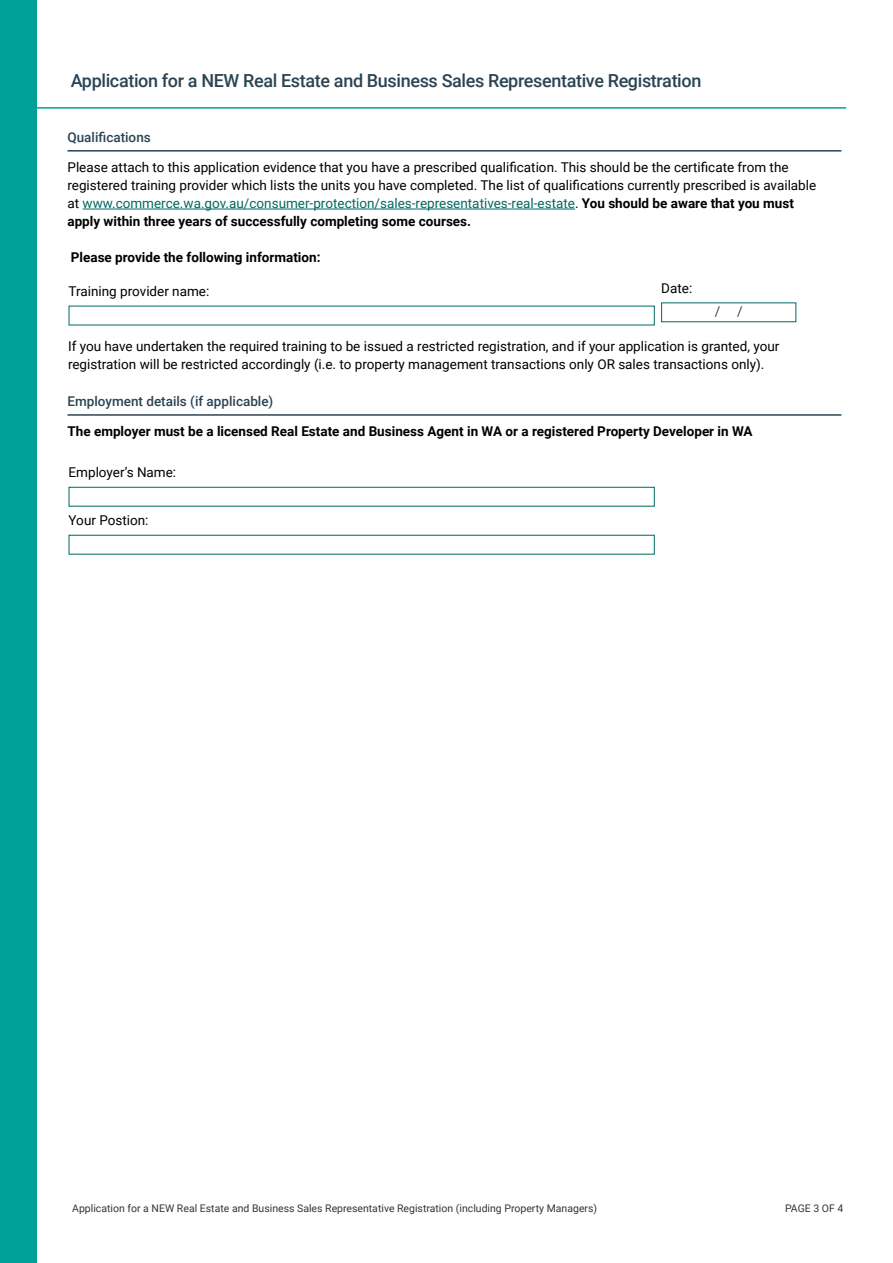
<style>
.page{position:relative;width:893px;height:1263px;background:#fff}
.page>*{position:absolute;margin:0;border:0;box-sizing:border-box;transform-origin:0 0}
.t1{font:500 18px "Roboto";letter-spacing:-.02em;color:#2b4454}
.t2{font:13.5px/18px "Roboto";color:#000}
.t3{font:700 13.5px "Roboto";color:#000}
.t4{font:500 13.5px "Roboto";color:#2b4454}
.t5{font:13.5px "Roboto";color:#2b4454}
.t6{font:10.5px "Roboto";color:#000}
.s1{color:#006963}
.s2{font-weight:700}
</style>
<div class="page">
<div style="left:1px;top:0;width:36px;height:1263px;background:#00a096"></div>
<hr style="left:26px;top:107px;width:820px;height:2px;background:#00a096">
<hr style="left:67px;top:150px;width:774px;height:2px;background:#2b4454">
<hr style="left:83px;top:209px;width:492px;height:1px;background:#006963">
<hr style="left:67px;top:414px;width:774px;height:2px;background:#2b4454">
<div style="left:69px;top:487px;width:586px;height:19px;border:1px solid #006963"></div>
<h1 class="t1" style="left:71px;top:68px;width:632px">Application for a NEW Real Estate and Business Sales Representative Registration</h1>
<p class="t4" style="left:67px;top:128px;width:85px">Qualifications</p>
<p class="t2" style="left:67px;top:158px;width:750px">Please attach to this application evidence that you have a prescribed qualification. This should be the certificate from the registered training provider which lists the units you have completed. The list of qualifications currently prescribed is available at <span class="s1">www.commerce.wa.gov.au/consumer-protection/sales-representatives-real-estate</span>. <span class="s2">You should be aware that you must apply within three years of successfully completing some courses.</span></p>
<p class="t3" style="left:71px;top:248px;width:251px">Please provide the following information:</p>
<p class="t2" style="left:69px;top:282px;width:142px">Training provider name:</p>
<p class="t2" style="left:661px;top:278px;width:33px">Date:</p>
<p class="t5" style="left:715px;top:302px;width:29px">/ /</p>
<p class="t2" style="left:68px;top:337px;width:713px">If you have undertaken the required training to be issued a restricted registration, and if your application is granted, your registration will be restricted accordingly (i.e. to property management transactions only OR sales transactions only).</p>
<p class="t4" style="left:67px;top:392px;width:207px">Employment details (if applicable)</p>
<p class="t3" style="left:67px;top:422px;width:687px">The employer must be a licensed Real Estate and Business Agent in WA or a registered Property Developer in WA</p>
<p class="t2" style="left:69px;top:463px;width:109px">Employer’s Name:</p>
<p class="t2" style="left:69px;top:511px;width:81px">Your Postion:</p>
<p class="t6" style="left:72px;top:1201px;width:526px">Application for a NEW Real Estate and Business Sales Representative Registration (including Property Managers)</p>
<p class="t6" style="left:785px;top:1201px;width:60px">PAGE 3 OF 4</p>
</div>
